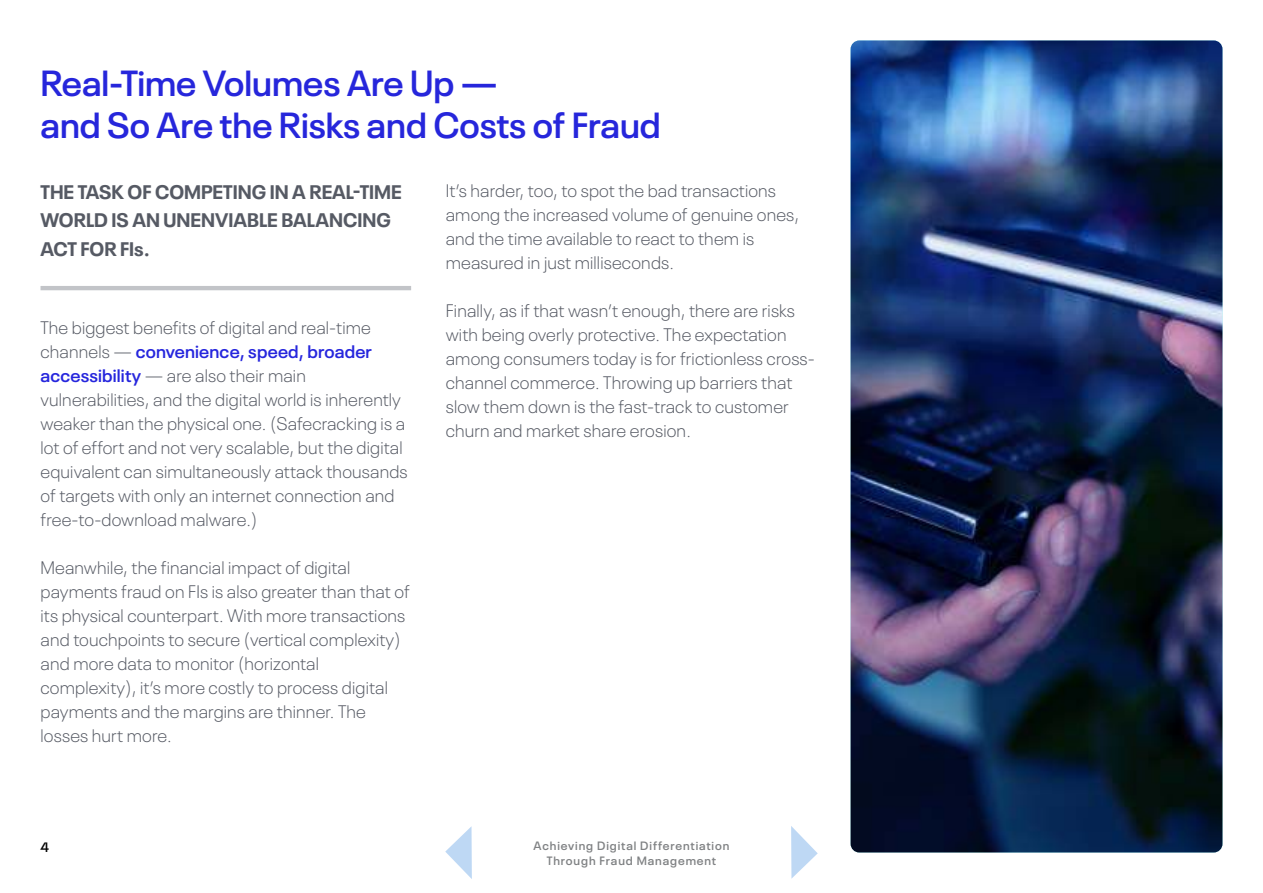
<style>
.page{position:relative;width:1263px;height:893px;background:#fff}
.page>*{position:absolute;margin:0;border:0;box-sizing:border-box;transform-origin:0 0}
.t1{font:600 36px/42px "Neue Plak";color:#2626db}
.t2{font:700 19.5px/28.5px "Neue Plak";color:#565a64}
.t3{font:300 18px/24px "Neue Plak";letter-spacing:.01em;color:#565a64}
.t4{font:600 13.5px "Neue Plak";color:#000}
.t5{font:600 12px/15.5px "Neue Plak";letter-spacing:.075em;color:#808284;text-align:center}
.s1{font-weight:600;color:#2626dd}
</style>
<div class="page">
<img style="left:850px;top:41px;width:372px;height:811px">
<hr style="left:41px;top:286px;width:370px;height:4px;background:#c2c4c8">
<svg style="left:445px;top:826px;width:27px;height:53px"></svg>
<svg style="left:791px;top:826px;width:27px;height:53px"></svg>
<h1 class="t1" style="left:40px;top:65px;width:622px">Real-Time Volumes Are Up —<br>and So Are the Risks and Costs of Fraud</h1>
<p class="t2" style="left:40px;top:178px;width:363px">THE TASK OF COMPETING IN A REAL-TIME<br>WORLD IS AN UNENVIABLE BALANCING<br>ACT FOR FIs.</p>
<p class="t3" style="left:40px;top:317px;width:369px">The biggest benefits of digital and real-time channels — <span class="s1">convenience, speed, broader accessibility</span> — are also their main vulnerabilities, and the digital world is inherently weaker than the physical one. (Safecracking is a lot of effort and not very scalable, but the digital equivalent can simultaneously attack thousands of targets with only an internet connection and free-to-download malware.)</p>
<p class="t3" style="left:40px;top:557px;width:371px">Meanwhile, the financial impact of digital payments fraud on FIs is also greater than that of its physical counterpart. With more transactions and touchpoints to secure (vertical complexity) and more data to monitor (horizontal complexity), it’s more costly to process digital payments and the margins are thinner. The losses hurt more.</p>
<p class="t3" style="left:446px;top:180px;width:355px">It’s harder, too, to spot the bad transactions among the increased volume of genuine ones, and the time available to react to them is measured in just milliseconds.</p>
<p class="t3" style="left:446px;top:300px;width:371px">Finally, as if that wasn’t enough, there are risks with being overly protective. The expectation among consumers today is for frictionless cross&shy;channel commerce. Throwing up barriers that slow them down is the fast-track to customer churn and market share erosion.</p>
<p class="t4" style="left:40px;top:842px;width:10px">4</p>
<p class="t5" style="left:534px;top:839px;width:197px">Achieving Digital Differentiation<br>Through Fraud Management</p>
</div>
